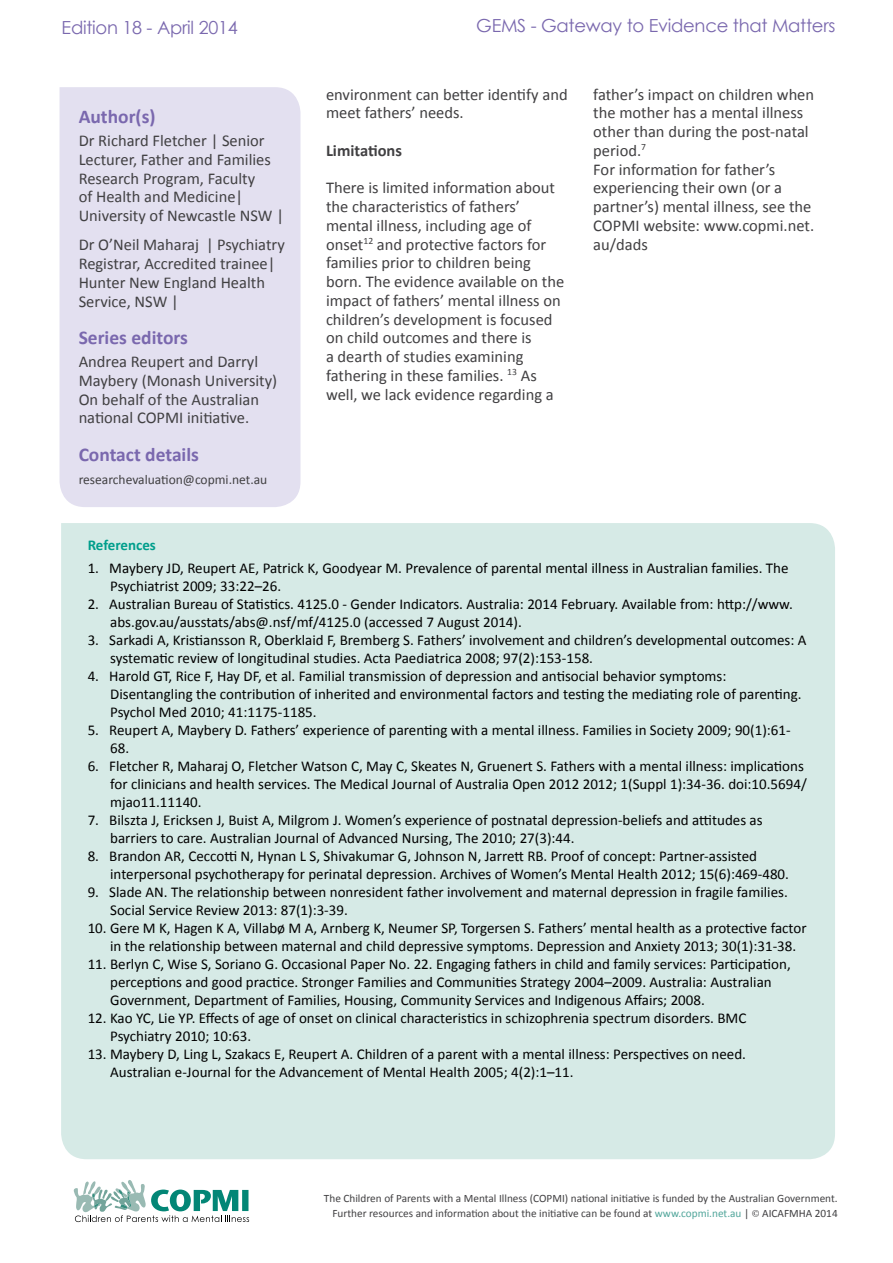
<style>
.page{position:relative;width:893px;height:1263px;background:#fff}
.page>*{position:absolute;margin:0;border:0;box-sizing:border-box;transform-origin:0 0}
.t1{font:700 19.5px "Calibri";color:#7a68ae}
.t2{font:18px "Century Gothic";letter-spacing:-.015em;color:#7a68ae}
.t3{font:16.5px/18.8px "Calibri";color:#414042}
.t4{font:700 16.5px "Calibri";color:#414042}
.t5{font:15px/18px "Calibri";color:#000}
.t6{font:700 15px "Calibri";color:#009e8c}
.t7{font:13.5px "Calibri";color:#414042}
.t8{font:11.25px/15px "Calibri";color:#414042;text-align:right}
.s1{color:#50a59a}
.s2{font-family:"Minion Pro"}
</style>
<div class="page">
<div style="left:60px;top:87px;width:240px;height:420px;background:#e3e0f0"></div>
<div style="left:61px;top:523px;width:774px;height:636px;background:#d6eae6"></div>
<svg style="left:73px;top:1180px;width:176px;height:42px"></svg>
<p class="t2" style="left:62px;top:15px;width:178px">Edition 18 - April 2014</p>
<p class="t2" style="left:476px;top:12px;width:361px">GEMS - Gateway to Evidence that Matters</p>
<h1 class="t1" style="left:79px;top:104px;width:78px">Author(s)</h1>
<p class="t3" style="left:79px;top:131px;width:207px">Dr Richard Fletcher | Senior<br>Lecturer, Father and Families<br>Research Program, Faculty<br>of Health and Medicine|<br>University of Newcastle NSW |</p>
<p class="t3" style="left:79px;top:236px;width:208px">Dr O’Neil Maharaj | Psychiatry<br>Registrar, Accredited trainee|<br>Hunter New England Health<br>Service, NSW |</p>
<h1 class="t1" style="left:79px;top:325px;width:111px">Series editors</h1>
<p class="t3" style="left:79px;top:352px;width:200px">Andrea Reupert and Darryl<br>Maybery (Monash University)<br>On behalf of the Australian national COPMI initiative.</p>
<h1 class="t1" style="left:79px;top:442px;width:122px">Contact details</h1>
<p class="t7" style="left:79px;top:471px;width:190px">researchevaluation@copmi.net.au</p>
<p class="t3" style="left:326px;top:85px;width:243px">environment can better identify and meet fathers’ needs.</p>
<p class="t4" style="left:326px;top:140px;width:78px">Limitations</p>
<p class="t3" style="left:326px;top:178px;width:240px">There is limited information about the characteristics of fathers’ mental illness, including age of onset<sup>12</sup> and protective factors for families prior to children being born. The evidence available on the impact of fathers’ mental illness on children’s development is focused on child outcomes and there is<br>a dearth of studies examining fathering in these families. <sup>13</sup> As well, we lack evidence regarding a</p>
<p class="t3" style="left:593px;top:85px;width:222px">father’s impact on children when the mother has a mental illness other than during the post-natal period.<sup>7<br></sup>For information for father’s experiencing their own (or a partner’s) mental illness, see the<br>COPMI website: www.copmi.net. au/dads</p>
<p class="t6" style="left:88px;top:536px;width:70px">References</p>
<p class="t5" style="left:110px;top:559px;width:680px;text-indent:-22px">1. Maybery JD, Reupert AE, Patrick K, Goodyear M. Prevalence of parental mental illness in Australian families. The<br>Psychiatrist 2009; 33:22–26.</p>
<p class="t5" style="left:110px;top:595px;width:684px;text-indent:-22px">2. Australian Bureau of Statistics. 4125.0 - Gender Indicators. Australia: 2014 February. Available from: http://www. abs.gov.au/ausstats/abs@.nsf/mf/4125.0 (accessed 7 August 2014).</p>
<p class="t5" style="left:110px;top:631px;width:698px;text-indent:-22px">3. Sarkadi A, Kristiansson R, Oberklaid F, Bremberg S. Fathers’ involvement and children’s developmental outcomes: A systematic review of longitudinal studies. Acta Paediatrica 2008; 97(2):153-158.</p>
<p class="t5" style="left:110px;top:667px;width:693px;text-indent:-22px">4. Harold GT, Rice F, Hay DF, et al. Familial transmission of depression and antisocial behavior symptoms:<br>Disentangling the contribution of inherited and environmental factors and testing the mediating role of parenting.<br>Psychol Med 2010; 41:1175-1185.</p>
<p class="t5" style="left:110px;top:721px;width:682px;text-indent:-22px">5. Reupert A, Maybery D. Fathers’ experience of parenting with a mental illness. Families in Society 2009; 90(1):61-<br>68.</p>
<p class="t5" style="left:110px;top:757px;width:698px;text-indent:-22px">6. Fletcher R, Maharaj O, Fletcher Watson C, May C, Skeates N, Gruenert S. Fathers with a mental illness: implications for clinicians and health services. The Medical Journal of Australia Open 2012 2012; 1(Suppl 1):34-36. doi:10.5694/ mjao11.11140.</p>
<p class="t5" style="left:110px;top:811px;width:654px;text-indent:-22px">7. Bilszta J, Ericksen J, Buist A, Milgrom J. Women’s experience of postnatal depression-beliefs and attitudes as barriers to care. Australian Journal of Advanced Nursing, The 2010; 27(3):44.</p>
<p class="t5" style="left:110px;top:847px;width:680px;text-indent:-22px">8. Brandon AR, Ceccotti N, Hynan L S, Shivakumar G, Johnson N, Jarrett RB. Proof of concept: Partner-assisted interpersonal psychotherapy for perinatal depression. Archives of Women’s Mental Health 2012; 15(6):469-480.</p>
<p class="t5" style="left:110px;top:883px;width:679px;text-indent:-22px">9. Slade AN. The relationship between nonresident father involvement and maternal depression in fragile families.<br>Social Service Review 2013: 87(1):3-39.</p>
<p class="t5" style="left:110px;top:919px;width:698px;text-indent:-22px">10. Gere M K, Hagen K A, Villabø M A, Arnberg K, Neumer SP, Torgersen S. Fathers’ mental health as a protective factor in the relationship between maternal and child depressive symptoms. Depression and Anxiety 2013; 30(1):31-38.</p>
<p class="t5" style="left:110px;top:955px;width:682px;text-indent:-22px">11. Berlyn C, Wise S, Soriano G. Occasional Paper No. 22. Engaging fathers in child and family services: Participation, perceptions and good practice. Stronger Families and Communities Strategy 2004–2009. Australia: Australian<br>Government, Department of Families, Housing, Community Services and Indigenous Affairs; 2008.</p>
<p class="t5" style="left:110px;top:1009px;width:638px;text-indent:-22px">12. Kao YC, Lie YP. Effects of age of onset on clinical characteristics in schizophrenia spectrum disorders. BMC<br>Psychiatry 2010; 10:63.</p>
<p class="t5" style="left:110px;top:1045px;width:637px;text-indent:-22px">13. Maybery D, Ling L, Szakacs E, Reupert A. Children of a parent with a mental illness: Perspectives on need.<br>Australian e-Journal for the Advancement of Mental Health 2005; 4(2):1–11.</p>
<p class="t8" style="left:324px;top:1191px;width:515px">The Children of Parents with a Mental Illness (COPMI) national initiative is funded by the Australian Government.<br>Further resources and information about the initiative can be found at <span class="s1">www.copmi.net.au</span> | <span class="s2">©</span> AICAFMHA 2014</p>
</div>
